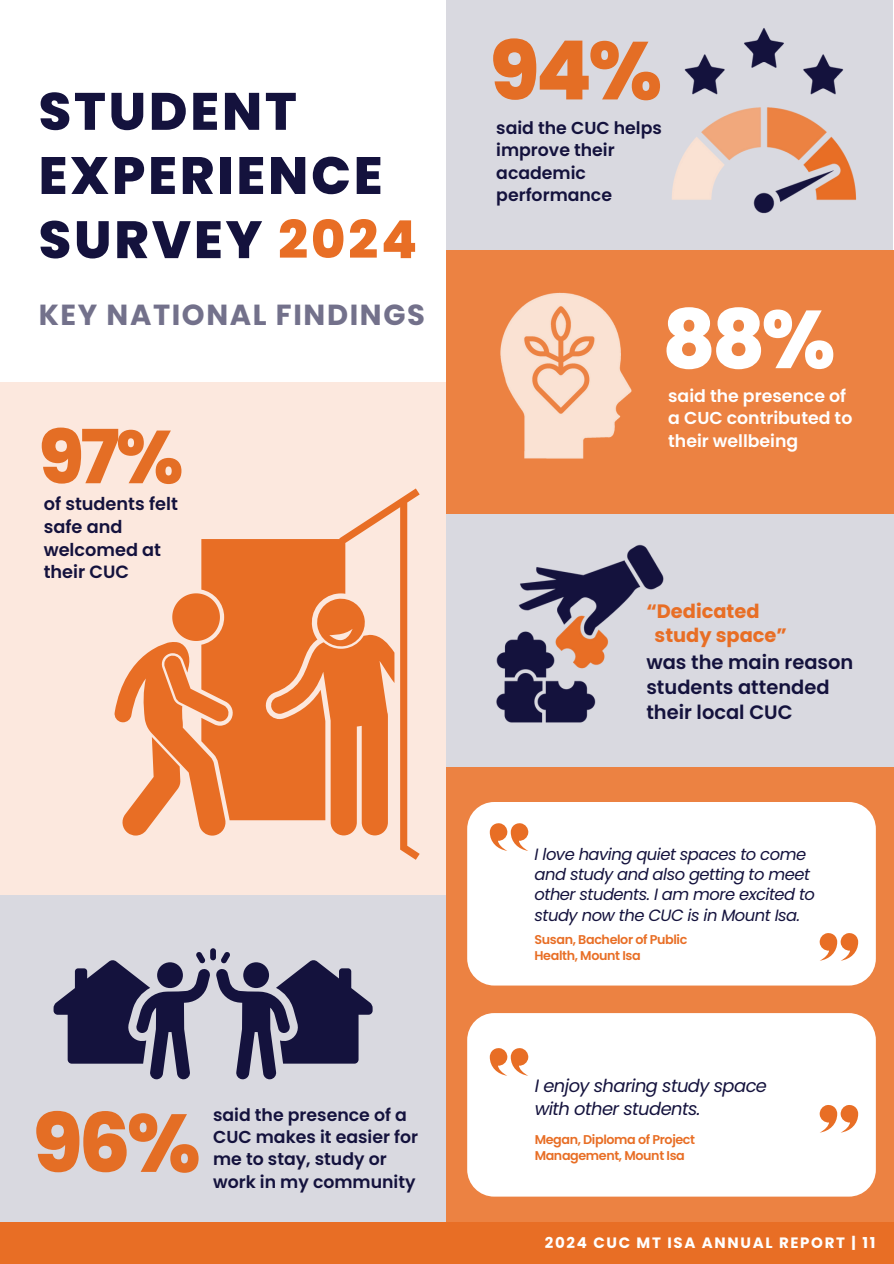
<style>
.page{position:relative;width:894px;height:1264px;background:#fff}
.page>*{position:absolute;margin:0;border:0;box-sizing:border-box;transform-origin:0 0}
.t1{font:800 81.6px "Poppins";color:#e46e25}
.t2{font:800 81.6px "Poppins";color:#fff}
.t3{font:800 74.55px "Poppins";color:#e46e25}
.t4{font:800 52.35px/64.2px "Poppins";letter-spacing:.055em;color:#14123d}
.t5{font:700 28.95px "Poppins";letter-spacing:.055em;color:#73718b}
.t6{font:600 19.35px/24.9px "Poppins";color:#14123d}
.t7{font:700 19.35px/24.8px "Poppins";color:#e86e25}
.t8{font:italic 17.85px/22.2px "Poppins";letter-spacing:-.03em;color:#14123d}
.t9{font:600 17.7px/22.8px "Poppins";color:#14123d}
.t10{font:600 17.25px/22.2px "Poppins";color:#14123d}
.t11{font:600 17.25px/22.2px "Poppins";color:#fff}
.t12{font:italic 16.35px/20.2px "Poppins";letter-spacing:-.03em;color:#14123d}
.t13{font:700 15px "Poppins";letter-spacing:.11em;color:#fff}
.t14{font:600 12.75px/15.9px "Poppins";letter-spacing:-.03em;color:#e86e25}
.s1{color:#e86e25}
</style>
<div class="page">
<div style="left:0;top:895px;width:446px;height:342px;background:#d9d9e0"></div>
<div style="left:0;top:382px;width:446px;height:513px;background:#fce8de"></div>
<div style="left:446px;top:250px;width:447px;height:265px;background:#ec8242"></div>
<div style="left:446px;top:767px;width:447px;height:470px;background:#ec8242"></div>
<div style="left:446px;top:515px;width:447px;height:252px;background:#d9d9e0"></div>
<div style="left:446px;top:0;width:447px;height:250px;background:#d9d9e0"></div>
<svg style="left:114px;top:593px;width:87px;height:242px"></svg>
<svg style="left:201px;top:488px;width:218px;height:371px;fill:#e86e25"></svg>
<img style="left:468px;top:514px;width:224px;height:209px">
<img style="left:672px;top:28px;width:185px;height:186px">
<svg style="left:54px;top:948px;width:318px;height:131px"></svg>
<div style="left:467px;top:802px;width:408px;height:183px;background:#fff;border-radius:27px"></div>
<div style="left:467px;top:1013px;width:408px;height:183px;background:#fff;border-radius:27px"></div>
<svg style="left:819px;top:933px;width:38px;height:27px"></svg>
<svg style="left:819px;top:1105px;width:38px;height:27px"></svg>
<svg style="left:489px;top:823px;width:39px;height:27px"></svg>
<svg style="left:489px;top:1048px;width:39px;height:27px"></svg>
<img style="left:500px;top:292px;width:132px;height:167px">
<div style="left:0;top:1221px;width:893px;height:42px;background:#e86e25"></div>
<p class="t4" style="left:39px;top:79px;width:380px">STUDENT<br>EXPERIENCE<br>SURVEY <span class="s1">2024</span></p>
<h1 class="t5" style="left:39px;top:294px;width:387px">KEY NATIONAL FINDINGS</h1>
<h5 class="t3" style="left:39px;top:405px;width:146px">97%</h5>
<p class="t9" style="left:44px;top:492px;width:136px">of students felt safe and welcomed at their CUC</p>
<h5 class="t1" style="left:33px;top:1086px;width:169px">96%</h5>
<h5 class="t10" style="left:213px;top:1103px;width:206px">said the presence of a<br>CUC makes it easier for me to stay, study or work in my community</h5>
<p class="t1" style="left:489px;top:14px;width:174px">94%</p>
<p class="t10" style="left:496px;top:117px;width:167px">said the CUC helps</p>
<p class="t10" style="left:496px;top:139px;width:120px">improve their</p>
<p class="t10" style="left:496px;top:161px;width:91px">academic</p>
<p class="t10" style="left:496px;top:184px;width:117px">performance</p>
<p class="t2" style="left:662px;top:282px;width:174px">88%</p>
<p class="t11" style="left:668px;top:385px;width:186px">said the presence of a CUC contributed to their wellbeing</p>
<h2 class="t7" style="left:654px;top:598px;width:134px;text-indent:-8px">“Dedicated study space”</h2>
<p class="t6" style="left:646px;top:649px;width:208px">was the main reason students attended their local CUC</p>
<p class="t12" style="left:534px;top:844px;width:282px">I love having quiet spaces to come and study and also getting to meet other students. I am more excited to study now the CUC is in Mount Isa.</p>
<p class="t14" style="left:534px;top:931px;width:154px">Susan, Bachelor of Public<br>Health, Mount Isa</p>
<h2 class="t8" style="left:534px;top:1075px;width:234px">I enjoy sharing study space with other students.</h2>
<p class="t14" style="left:534px;top:1131px;width:162px">Megan, Diploma of Project<br>Management, Mount Isa</p>
<p class="t13" style="left:544px;top:1231px;width:332px">2024 CUC MT ISA ANNUAL REPORT | 11</p>
</div>
